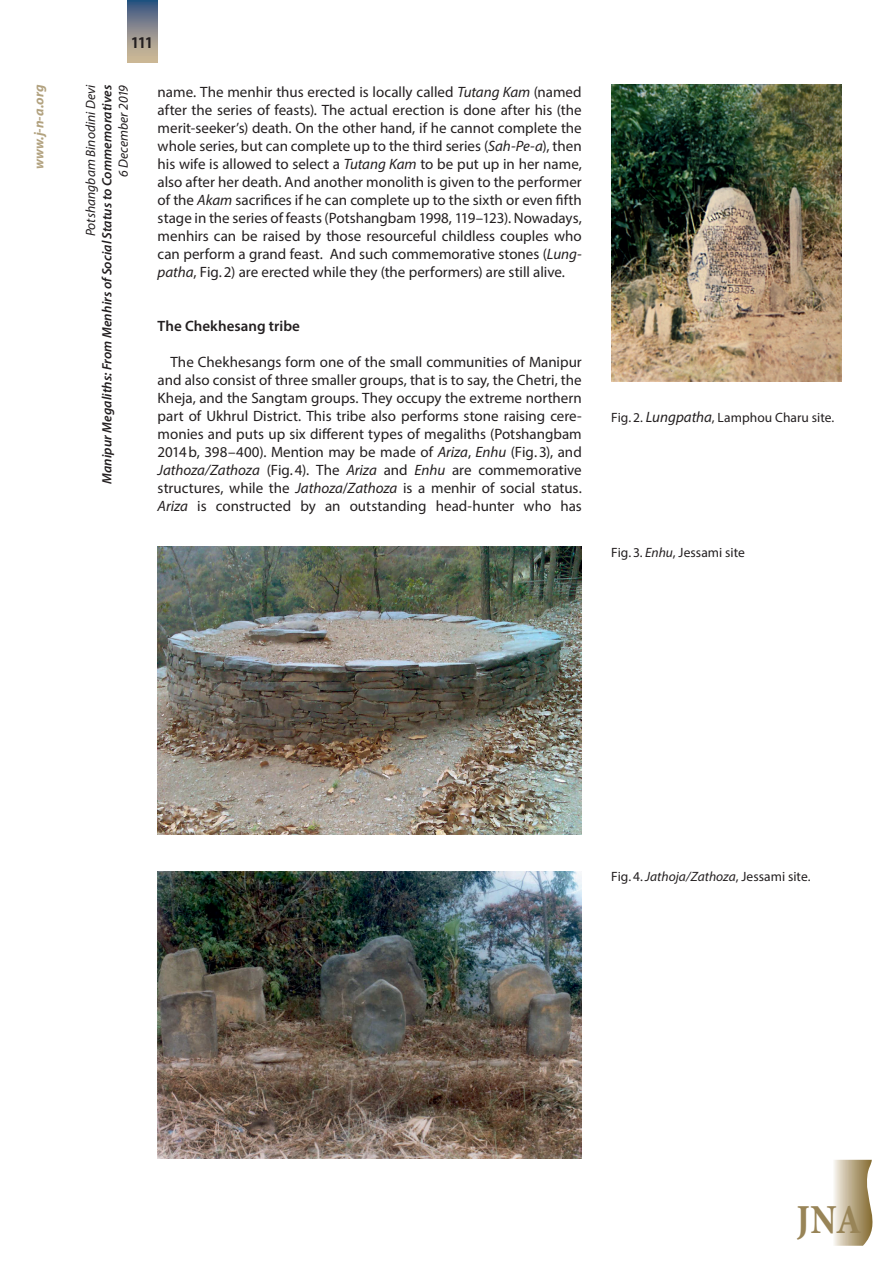
<style>
.page{position:relative;width:893px;height:1263px;background:#fff}
.page>*{position:absolute;margin:0;border:0;box-sizing:border-box;transform-origin:0 0}
.t1{font:700 condensed 41.7px "Minion Pro";color:#988457;scale:.96 1}
.t2{font:700 condensed 16.5px "Myriad Pro";color:#231f20}
.t3{font:15px/18px "Myriad Pro";color:#231f20;text-align:justify}
.t4{font:600 15px "Myriad Pro";letter-spacing:.005em;color:#231f20}
.t5{font:13.5px "Myriad Pro";color:#231f20}
.t6{font:italic 600 13.5px "Myriad Pro";letter-spacing:.01em;color:#231f20}
.t7{font:italic 13.5px "Myriad Pro";letter-spacing:.005em;color:#231f20}
.t8{font:italic 700 13.5px "Myriad Pro";color:#b2a27f}
.s1{font-style:italic}
.s2{font-style:italic;font-size:15px}
</style>
<div class="page">
<svg style="left:834px;top:1160px;width:39px;height:86px;background:#c3b699"></svg>
<svg style="left:128px;top:0;width:30px;height:63px;background:#898b8d"></svg>
<img style="left:611px;top:85px;width:231px;height:297px">
<img style="left:158px;top:546px;width:424px;height:288px">
<img style="left:158px;top:871px;width:424px;height:288px">
<p class="t8" style="left:30px;top:169px;width:86px;rotate:-90deg">www.j-n-a.org</p>
<p class="t2" style="left:132px;top:32px;width:23px">111</p>
<p class="t7" style="left:82px;top:236px;width:153px;rotate:-90deg">Potshangbam Binodini Devi</p>
<p class="t6" style="left:98px;top:484px;width:401px;rotate:-90deg">Manipur Megaliths: From Menhirs of Social Status to Commemoratives</p>
<p class="t7" style="left:115px;top:177px;width:94px;rotate:-90deg">6 December 2019</p>
<p class="t3" style="left:158px;top:82px;width:426px">name. The menhir thus erected is locally called <span class="s1">Tutang Kam</span> (named after the series of feasts). The actual erection is done after his (the merit-seeker’s) death. On the other hand, if he cannot complete the whole series, but can complete up to the third series (<span class="s1">Sah-Pe-a</span>), then his wife is allowed to select a <span class="s1">Tutang Kam</span> to be put up in her name, also after her death. And another monolith is given to the performer of the <span class="s1">Akam</span> sacrifices if he can complete up to the sixth or even fifth stage in the series of feasts (Potshangbam 1998, 119–123). Nowadays, menhirs can be raised by those resourceful childless couples who can perform a grand feast. And such commemorative stones (<span class="s1">Lung&shy;patha</span>, Fig.2) are erected while they (the performers) are still alive.</p>
<p class="t4" style="left:158px;top:316px;width:144px">The Chekhesang tribe</p>
<p class="t3" style="left:158px;top:352px;width:426px;text-indent:13px">The Chekhesangs form one of the small communities of Manipur and also consist of three smaller groups, that is to say, the Chetri, the Kheja, and the Sangtam groups. They occupy the extreme northern part of Ukhrul District. This tribe also performs stone raising cere&shy;monies and puts up six different types of megaliths (Potshangbam 2014b, 398–400). Mention may be made of <span class="s1">Ariza</span>, <span class="s1">Enhu</span> (Fig.3), and <span class="s1">Jathoza/Zathoza</span> (Fig.4). The <span class="s1">Ariza</span> and <span class="s1">Enhu</span> are commemorative structures, while the <span class="s1">Jathoza</span>/<span class="s1">Zathoza</span> is a menhir of social status.<br><span class="s1">Ariza</span> is constructed by an outstanding head-hunter who has</p>
<p class="t5" style="left:611px;top:409px;width:225px">Fig.2. <span class="s2">Lungpatha</span>, Lamphou Charu site.</p>
<p class="t5" style="left:611px;top:544px;width:135px">Fig.3. <span class="s1">Enhu</span>, Jessami site</p>
<p class="t5" style="left:611px;top:868px;width:201px">Fig.4. <span class="s1">Jathoja/Zathoza</span>, Jessami site.</p>
<h1 class="t1" style="left:796px;top:1191px;width:69px">JNA</h1>
</div>
